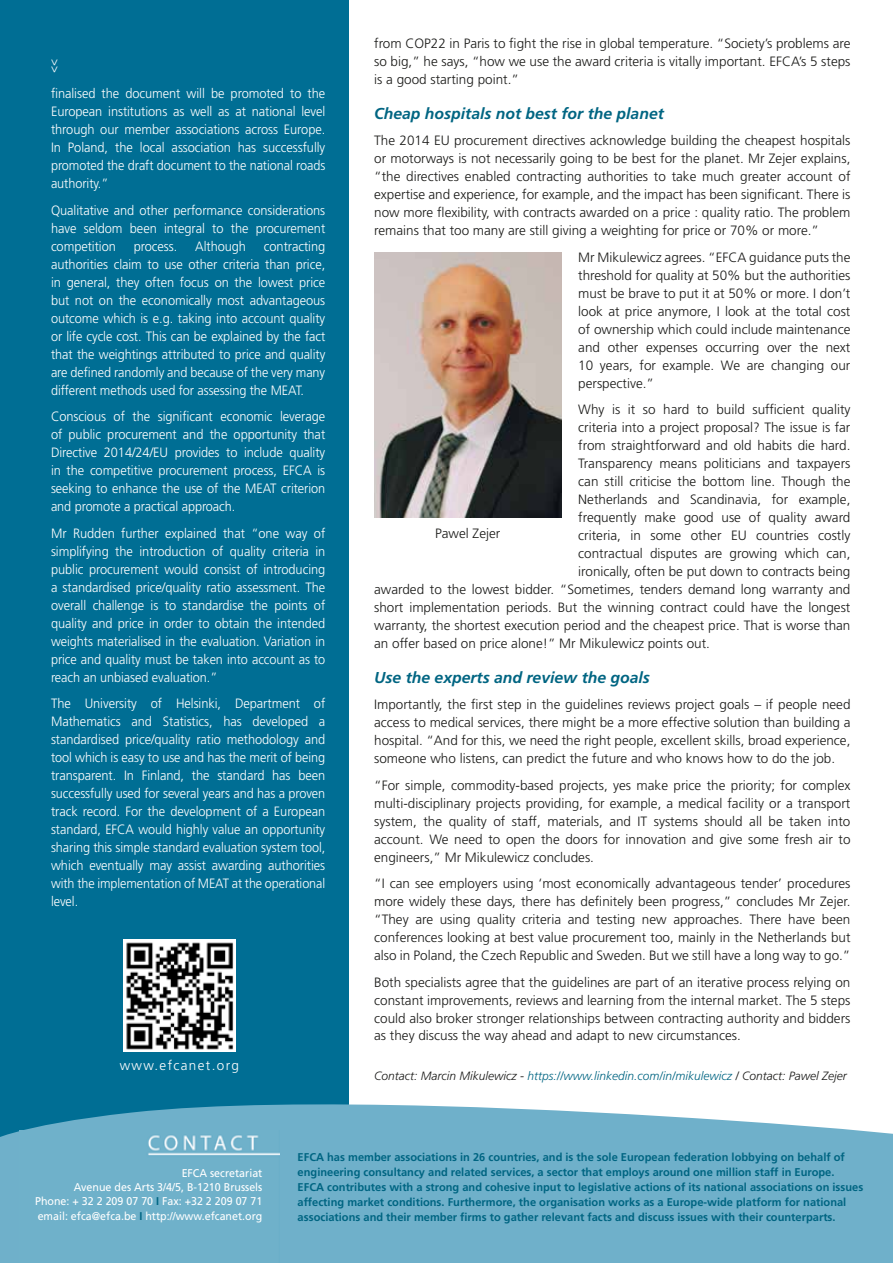
<style>
.page{position:relative;width:893px;height:1263px;background:#fff}
.page>*{position:absolute;margin:0;border:0;box-sizing:border-box;transform-origin:0 0}
.t1{font:italic 700 15.75px "Frutiger LT Std";color:#006582}
.t2{font:300 13.5px/18px "Frutiger LT Std";color:#1a1a18;text-align:justify}
.t3{font:300 13.5px/18px "Frutiger LT Std";letter-spacing:-.005em;color:#fff;text-align:justify;scale:.95 1}
.t4{font:300 13.5px "Frutiger LT Std";letter-spacing:.1em;color:#fff}
.t5{font:italic 300 12px "Frutiger LT Std";color:#1a1a18}
.t6{font:300 12px "Frutiger LT Std";color:#fff;scale:.94 1}
.t7{font:700 11.25px/15px "Frutiger LT Std";color:#006582}
.t8{font:11.25px/14.4px "Frutiger LT Std";color:#fff;text-align:right;scale:.95 1}
.s1{color:#006582}
.s2{font-weight:700;color:#006582}
</style>
<div class="page">
<div style="left:0;top:0;width:349px;height:1263px;background:#006e94"></div>
<svg style="left:0;top:1104px;width:893px;height:159px;background:#74b2cb"></svg>
<div style="left:20px;top:1131px;width:259px;height:132px;background:#6fb1ca"></div>
<img style="left:124px;top:940px;width:111px;height:111px">
<img style="left:374px;top:252px;width:187px;height:265px">
<p class="t6" style="left:62px;top:59px;width:16px;rotate:90deg">&gt;&gt;</p>
<p class="t3" style="left:51px;top:85px;width:290px">finalised the document will be promoted to the European institutions as well as at national level through our member associations across Europe.<br>In Poland, the local association has successfully promoted the draft document to the national roads authority.”</p>
<p class="t3" style="left:51px;top:201px;width:290px">Qualitative and other performance considerations have seldom been integral to the procurement competition</p>
<p class="t3" style="left:134px;top:237px;width:47px">process.</p>
<p class="t3" style="left:195px;top:237px;width:55px">Although</p>
<p class="t3" style="left:51px;top:237px;width:290px;text-indent:213px">contracting authorities claim to use other criteria than price, in general, they often focus on the lowest price but not on the economically most advantageous outcome which is e.g. taking into account quality or life cycle cost. This can be explained by the fact that the weightings attributed to price and quality are defined randomly and because of the very many different methods used for assessing the MEAT.</p>
<p class="t3" style="left:51px;top:408px;width:290px">Conscious of the significant economic leverage of public procurement and the opportunity that Directive 2014/24/EU provides to include quality in the competitive procurement process, EFCA is seeking to enhance the use of the MEAT criterion and promote a practical approach.</p>
<p class="t3" style="left:51px;top:524px;width:290px">Mr Rudden further explained that “one way of simplifying the introduction of quality criteria in public procurement would consist of introducing a standardised price/quality ratio assessment. The overall challenge is to standardise the points of quality and price in order to obtain the intended weights materialised in the evaluation. Variation in price and quality must be taken into account as to reach an unbiased evaluation.”</p>
<p class="t3" style="left:51px;top:695px;width:290px">The University of Helsinki, Department of Mathematics and Statistics, has developed a standardised price/quality ratio methodology and tool which is easy to use and has the merit of being transparent. In Finland, the standard has been successfully used for several years and has a proven track record. For the development of a European standard, EFCA would highly value an opportunity sharing this simple standard evaluation system tool, which eventually may assist awarding authorities with the implementation of MEAT at the operational level.</p>
<p class="t4" style="left:120px;top:1058px;width:121px">www.efcanet.org</p>
<p class="t2" style="left:374px;top:35px;width:478px">from COP22 in Paris to fight the rise in global temperature. “Society’s problems are so big,” he says, “how we use the award criteria is vitally important. EFCA’s 5 steps is a good starting point.”</p>
<p class="t1" style="left:374px;top:104px;width:291px">Cheap hospitals not best for the planet</p>
<p class="t2" style="left:374px;top:132px;width:478px">The 2014 EU procurement directives acknowledge building the cheapest hospitals or motorways is not necessarily going to be best for the planet. Mr Zejer explains, “the directives enabled contracting authorities to take much greater account of expertise and experience, for example, and the impact has been significant. There is now more flexibility, with contracts awarded on a price : quality ratio. The problem remains that too many are still giving a weighting for price or 70% or more.”</p>
<p class="t2" style="left:578px;top:248px;width:274px">Mr Mikulewicz agrees. “EFCA guidance puts the threshold for quality at 50% but the authorities must be brave to put it at 50% or more. I don’t look at price anymore, I look at the total cost of ownership which could include maintenance and other expenses occurring over the next 10 years, for example. We are changing our perspective.”</p>
<p class="t2" style="left:578px;top:401px;width:274px">Why is it so hard to build sufficient quality</p>
<p class="t2" style="left:578px;top:419px;width:274px">criteria into a project proposal? The issue is far</p>
<p class="t2" style="left:578px;top:437px;width:274px">from straightforward and old habits die hard.</p>
<p class="t2" style="left:578px;top:455px;width:274px">Transparency means politicians and taxpayers</p>
<p class="t2" style="left:578px;top:473px;width:274px">can still criticise the bottom line. Though the</p>
<p class="t2" style="left:578px;top:491px;width:274px">Netherlands and Scandinavia, for example,</p>
<p class="t2" style="left:578px;top:509px;width:274px">frequently make good use of quality award</p>
<p class="t2" style="left:578px;top:527px;width:274px">criteria, in some other EU countries costly</p>
<p class="t2" style="left:578px;top:545px;width:274px">contractual disputes are growing which can,</p>
<p class="t2" style="left:578px;top:563px;width:274px">ironically, often be put down to contracts being</p>
<p class="t2" style="left:374px;top:581px;width:478px">awarded to the lowest bidder. “Sometimes, tenders demand long warranty and</p>
<p class="t2" style="left:374px;top:599px;width:478px">short implementation periods. But the winning contract could have the longest</p>
<p class="t2" style="left:374px;top:617px;width:478px">warranty, the shortest execution period and the cheapest price. That is worse than</p>
<p class="t2" style="left:374px;top:635px;width:337px">an offer based on price alone!” Mr Mikulewicz points out.</p>
<p class="t1" style="left:374px;top:668px;width:277px">Use the experts and review the goals</p>
<p class="t2" style="left:374px;top:695px;width:478px">Importantly, the first step in the guidelines reviews project goals – if people need access to medical services, there might be a more effective solution than building a hospital. “And for this, we need the right people, excellent skills, broad experience, someone who listens, can predict the future and who knows how to do the job.</p>
<p class="t2" style="left:374px;top:776px;width:478px">“For simple, commodity-based projects, yes make price the priority; for complex multi-disciplinary projects providing, for example, a medical facility or a transport system, the quality of staff, materials, and IT systems should all be taken into account. We need to open the doors for innovation and give some fresh air to engineers,” Mr Mikulewicz concludes.</p>
<p class="t2" style="left:374px;top:874px;width:478px">“I can see employers using ‘most economically advantageous tender’ procedures more widely these days, there has definitely been progress,” concludes Mr Zejer. “They are using quality criteria and testing new approaches. There have been conferences looking at best value procurement too, mainly in the Netherlands but also in Poland, the Czech Republic and Sweden. But we still have a long way to go.”</p>
<p class="t2" style="left:374px;top:973px;width:478px">Both specialists agree that the guidelines are part of an iterative process relying on constant improvements, reviews and learning from the internal market. The 5 steps could also broker stronger relationships between contracting authority and bidders as they discuss the way ahead and adapt to new circumstances.</p>
<p class="t5" style="left:374px;top:1069px;width:474px">Contact: Marcin Mikulewicz - <span class="s1">https://www.linkedin.com/in/mikulewicz</span> / Contact: Pawel Zejer</p>
<p class="t2" style="left:435px;top:524px;width:67px">Pawel Zejer</p>
<p class="t8" style="left:35px;top:1165px;width:241px">EFCA secretariat<br>Avenue des Arts 3/4/5, B-1210 Brussels<br>Phone: + 32 2 209 07 70 <span class="s2">I</span> Fax: +32 2 209 07 71 email: efca@efca.be <span class="s2">I</span> http://www.efcanet.org</p>
<p class="t7" style="left:298px;top:1149px;width:567px">EFCA has member associations in 26 countries, and is the sole European federation lobbying on behalf of engineering consultancy and related services, a sector that employs around one million staff in Europe.<br>EFCA contributes with a strong and cohesive input to legislative actions of its national associations on issues affecting market conditions. Furthermore, the organisation works as a Europe-wide platform for national associations and their member firms to gather relevant facts and discuss issues with their counterparts.</p>
</div>
